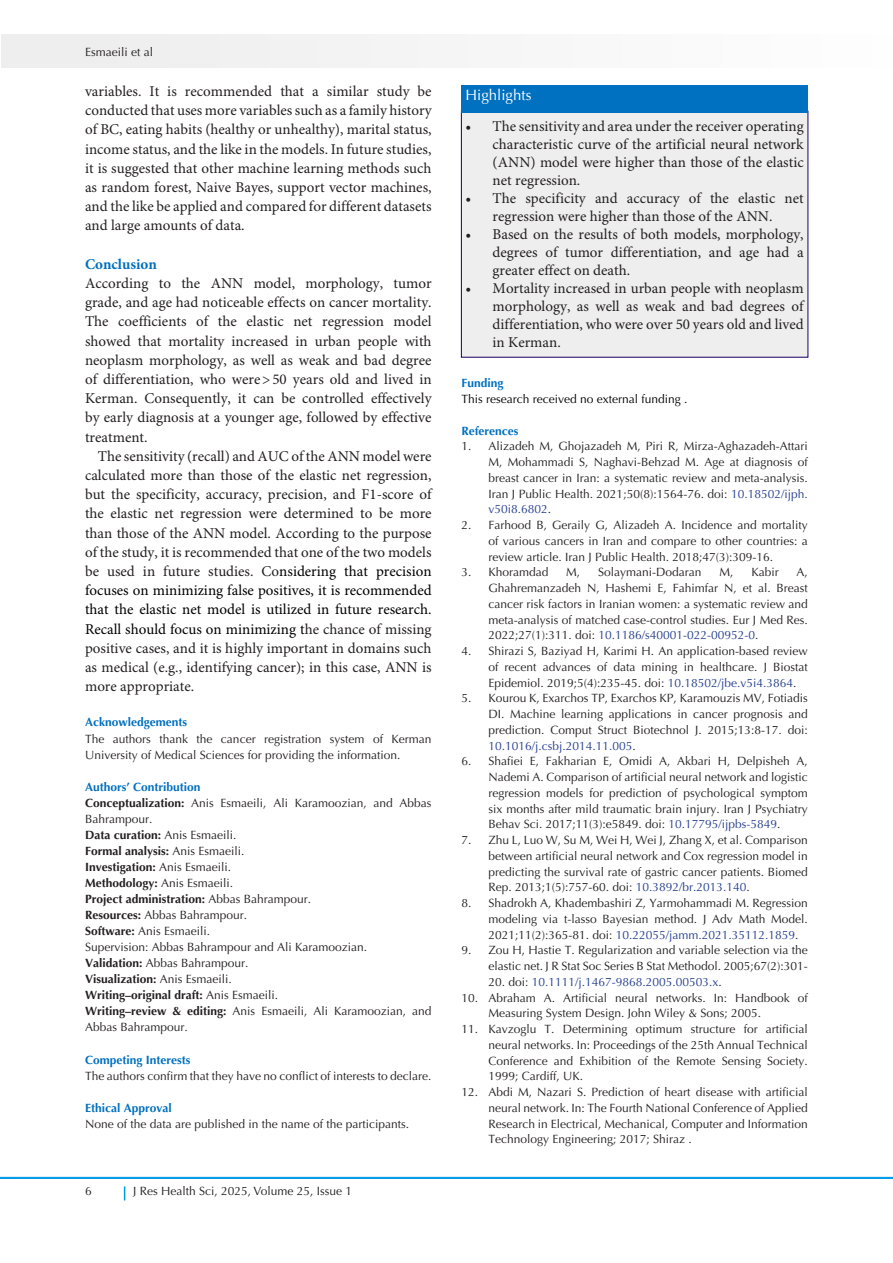
<style>
.page{position:relative;width:893px;height:1263px;background:#fff}
.page>*{position:absolute;margin:0;border:0;box-sizing:border-box;transform-origin:0 0}
.t1{font:15px/19.2px "Minion Pro";color:#231f20;text-align:justify}
.heading_1{font:700 15px "Minion Pro";color:#0070c0}
.t2{font:15px "Optima LT Std";color:#fff}
.t3{font:12px/15.8px "Optima LT Std";color:#231f20;text-align:justify}
.t4{font:700 12px "Optima LT Std";color:#231f20}
.heading_1-2{font:700 12px "Optima LT Std";color:#0070c0}
.t5{font:12px "Optima LT Std";color:#253f8e}
.t6{font:12px "Optima LT Std";color:#000}
.s1{color:#000}
.s2{font-weight:700}
.s3{font-weight:400}
.s4{color:#253f8e}
.s5{color:#231f20}
</style>
<div class="page">
<hr style="left:0;top:1177px;width:893px;height:2px;background:#0099e5">
<div style="left:1px;top:35px;width:892px;height:33px;background:#f5f5f5"></div>
<svg style="left:124px;top:1186px;width:1px;height:14px"></svg>
<div style="left:461px;top:111px;width:347px;height:246px;background:#eee"></div>
<div style="left:461px;top:85px;width:347px;height:27px;background:#0070c0"></div>
<p class="t3" style="left:85px;top:44px;width:70px">Esmaeili et al</p>
<p class="t1" style="left:85px;top:82px;width:348px">variables. It is recommended that a similar study be conducted that uses more variables such as a family history of BC, eating habits (healthy or unhealthy), marital status, income status, and the like in the models. In future studies, it is suggested that other machine learning methods such as random forest, Naive Bayes, support vector machines, and the like be applied and compared for different datasets and large amounts of data.</p>
<p class="heading_1" style="left:85px;top:253px;width:73px">Conclusion</p>
<p class="t1" style="left:85px;top:274px;width:348px">According to the ANN model, morphology, tumor grade, and age had noticeable effects on cancer mortality.<br>The coefficients of the elastic net regression model showed that mortality increased in urban people with neoplasm morphology, as well as weak and bad degree of differentiation, who were&gt;50 years old and lived in Kerman. Consequently, it can be controlled effectively by early diagnosis at a younger age, followed by effective treatment.</p>
<p class="t1" style="left:85px;top:447px;width:348px;text-indent:13px">The sensitivity (recall) and AUC of the ANN model were calculated more than those of the elastic net regression, but the specificity, accuracy, precision, and F1-score of the elastic net regression were determined to be more than those of the ANN model. According to the purpose of the study, it is recommended that one of the two models be used in future studies. Co<span class="s1">nsidering that precision focuses on minimizing false positives, it is recommended that the elastic net model is utilized in future research.<br>Recall should focus on minimizing t</span>he chance of missing positive cases, and it is highly important in domains such as medical (e.g., identifying cancer); in this case, ANN is more appropriate.</p>
<p class="heading_1-2" style="left:85px;top:715px;width:104px">Acknowledgements</p>
<p class="t3" style="left:85px;top:731px;width:348px">The authors thank the cancer registration system of Kerman<br>University of Medical Sciences for providing the information.</p>
<p class="heading_1-2" style="left:85px;top:780px;width:117px">Authors’ Contribution</p>
<p class="t3" style="left:85px;top:795px;width:348px"><span class="s2">Conceptualization:</span> Anis Esmaeili, Ali Karamoozian, and Abbas<br>Bahrampour.</p>
<p class="t4" style="left:85px;top:828px;width:153px">Data curation: <span class="s3">Anis Esmaeili.</span></p>
<p class="t4" style="left:85px;top:844px;width:161px">Formal analysis: <span class="s3">Anis Esmaeili.</span></p>
<p class="t4" style="left:85px;top:860px;width:148px">Investigation: <span class="s3">Anis Esmaeili.</span></p>
<p class="t3" style="left:85px;top:875px;width:150px"><span class="s2">Methodology:</span> Anis Esmaeili.</p>
<p class="t4" style="left:85px;top:892px;width:228px">Project administration: <span class="s3">Abbas Bahrampour.</span></p>
<p class="t3" style="left:85px;top:907px;width:164px"><span class="s2">Resources:</span> Abbas Bahrampour.</p>
<p class="t3" style="left:85px;top:923px;width:127px"><span class="s2">Software:</span> Anis Esmaeili.</p>
<p class="t3" style="left:85px;top:939px;width:284px">Supervision: Abbas Bahrampour and Ali Karamoozian.</p>
<p class="t3" style="left:85px;top:955px;width:165px"><span class="s2">Validation:</span> Abbas Bahrampour.</p>
<p class="t4" style="left:85px;top:972px;width:148px">Visualization: <span class="s3">Anis Esmaeili.</span></p>
<p class="t4" style="left:85px;top:988px;width:195px">Writing–original draft: <span class="s3">Anis Esmaeili.</span></p>
<p class="t3" style="left:85px;top:1003px;width:348px"><span class="s2">Writing–review &amp; editing:</span> Anis Esmaeili, Ali Karamoozian, and<br>Abbas Bahrampour.</p>
<p class="heading_1-2" style="left:85px;top:1052px;width:107px">Competing Interests</p>
<p class="t3" style="left:85px;top:1068px;width:348px">The authors confirm that they have no conflict of interests to declare.</p>
<p class="heading_1-2" style="left:85px;top:1101px;width:88px">Ethical Approval</p>
<p class="t3" style="left:85px;top:1116px;width:326px">None of the data are published in the name of the participants.</p>
<p class="t3" style="left:85px;top:1183px;width:8px">6</p>
<p class="t3" style="left:133px;top:1183px;width:221px">J Res Health Sci, 2025, Volume 25, Issue 1</p>
<p class="t2" style="left:466px;top:87px;width:67px">Highlights</p>
<p class="t1" style="left:493px;top:117px;width:313px;line-height:18px;text-indent:-27px">• The sensitivity and area under the receiver operating characteristic curve of the artificial neural network (ANN) model were higher than those of the elastic net regression.</p>
<p class="t1" style="left:466px;top:189px;width:340px;line-height:18px;text-align:center">• The specificity and accuracy of the elastic net regression were higher than those of the ANN.</p>
<p class="t1" style="left:493px;top:225px;width:313px;line-height:18px;text-indent:-27px">• Based on the results of both models, morphology, degrees of tumor differentiation, and age had a greater effect on death.</p>
<p class="t1" style="left:493px;top:279px;width:313px;line-height:18px;text-indent:-27px">• Mortality increased in urban people with neoplasm morphology, as well as weak and bad degrees of differentiation, who were over 50 years old and lived in Kerman.</p>
<p class="heading_1-2" style="left:461px;top:376px;width:44px">Funding</p>
<p class="t6" style="left:461px;top:392px;width:228px">This research received no external funding .</p>
<p class="heading_1-2" style="left:461px;top:423px;width:59px">References</p>
<p class="t3" style="left:488px;top:438px;width:321px;text-indent:-27px">1. Alizadeh M, Ghojazadeh M, Piri R, Mirza-Aghazadeh-Attari M, Mohammadi S, Naghavi-Behzad M. Age at diagnosis of breast cancer in Iran: a systematic review and meta-analysis.<br>Iran J Public Health. 2021;50(8):1564-76. doi: <span class="s4">10.18502/ijph. v50i8.6802</span>.</p>
<p class="t3" style="left:488px;top:517px;width:321px;text-indent:-27px">2. Farhood B, Geraily G, Alizadeh A. Incidence and mortality of various cancers in Iran and compare to other countries: a review article. Iran J Public Health. 2018;47(3):309-16.</p>
<p class="t3" style="left:461px;top:564px;width:89px">3. Khoramdad</p>
<p class="t3" style="left:566px;top:564px;width:16px">M,</p>
<p class="t3" style="left:598px;top:564px;width:105px">Solaymani-Dodaran</p>
<p class="t3" style="left:719px;top:564px;width:16px">M,</p>
<p class="t3" style="left:751px;top:564px;width:29px">Kabir</p>
<p class="t3" style="left:488px;top:564px;width:321px;text-indent:308px">A, Ghahremanzadeh N, Hashemi E, Fahimfar N, et al. Breast cancer risk factors in Iranian women: a systematic review and meta-analysis of matched case-control studies. Eur J Med Res.<br>2022;27(1):311. doi: <span class="s4">10.1186/s40001-022-00952-0</span>.</p>
<p class="t3" style="left:488px;top:643px;width:321px;text-indent:-27px">4. Shirazi S, Baziyad H, Karimi H. An application-based review of recent advances of data mining in healthcare. J Biostat Epidemiol. 2019;5(4):235-45. doi: <span class="s4">10.18502/jbe.v5i4.3864</span>.</p>
<p class="t3" style="left:488px;top:690px;width:321px;text-indent:-27px">5. Kourou K, Exarchos TP, Exarchos KP, Karamouzis MV, Fotiadis DI. Machine learning applications in cancer prognosis and prediction. Comput Struct Biotechnol J. 2015;13:8-17. doi:<br><span class="s4">10.1016/j.csbj.2014.11.005</span>.</p>
<p class="t3" style="left:488px;top:753px;width:321px;text-indent:-27px">6. Shafiei E, Fakharian E, Omidi A, Akbari H, Delpisheh A, Nademi A. Comparison of artificial neural network and logistic regression models for prediction of psychological symptom six months after mild traumatic brain injury. Iran J Psychiatry Behav Sci. 2017;11(3):e5849. doi: <span class="s4">10.17795/ijpbs-5849</span>.</p>
<p class="t3" style="left:488px;top:832px;width:321px;text-indent:-27px">7. Zhu L, Luo W, Su M, Wei H, Wei J, Zhang X, et al. Comparison between artificial neural network and Cox regression model in predicting the survival rate of gastric cancer patients. Biomed Rep. 2013;1(5):757-60. doi: <span class="s4">10.3892/br.2013.140</span>.</p>
<p class="t3" style="left:488px;top:895px;width:321px;text-indent:-27px">8. Shadrokh A, Khadembashiri Z, Yarmohammadi M. Regression modeling via t-lasso Bayesian method. J Adv Math Model.<br>2021;11(2):365-81. doi: <span class="s4">10.22055/jamm.2021.35112.1859</span>.</p>
<p class="t3" style="left:461px;top:942px;width:348px;text-align:right">9. Zou H, Hastie T. Regularization and variable selection via the elastic net. J R Stat Soc Series B Stat Methodol. 2005;67(2):301-</p>
<p class="t5" style="left:488px;top:975px;width:235px"><span class="s5">20. doi:</span> 10.1111/j.1467-9868.2005.00503.x<span class="s5">.</span></p>
<p class="t3" style="left:488px;top:990px;width:321px;text-indent:-27px">10. Abraham A. Artificial neural networks. In: Handbook of<br>Measuring System Design. John Wiley &amp; Sons; 2005.</p>
<p class="t3" style="left:488px;top:1021px;width:321px;text-indent:-27px">11. Kavzoglu T. Determining optimum structure for artificial neural networks. In: Proceedings of the 25th Annual Technical Conference and Exhibition of the Remote Sensing Society.<br>1999; Cardiff, UK.</p>
<p class="t3" style="left:488px;top:1084px;width:321px;text-indent:-27px">12. Abdi M, Nazari S. Prediction of heart disease with artificial neural network. In: The Fourth National Conference of Applied Research in Electrical, Mechanical, Computer and Information Technology Engineering; 2017; Shiraz .</p>
</div>
